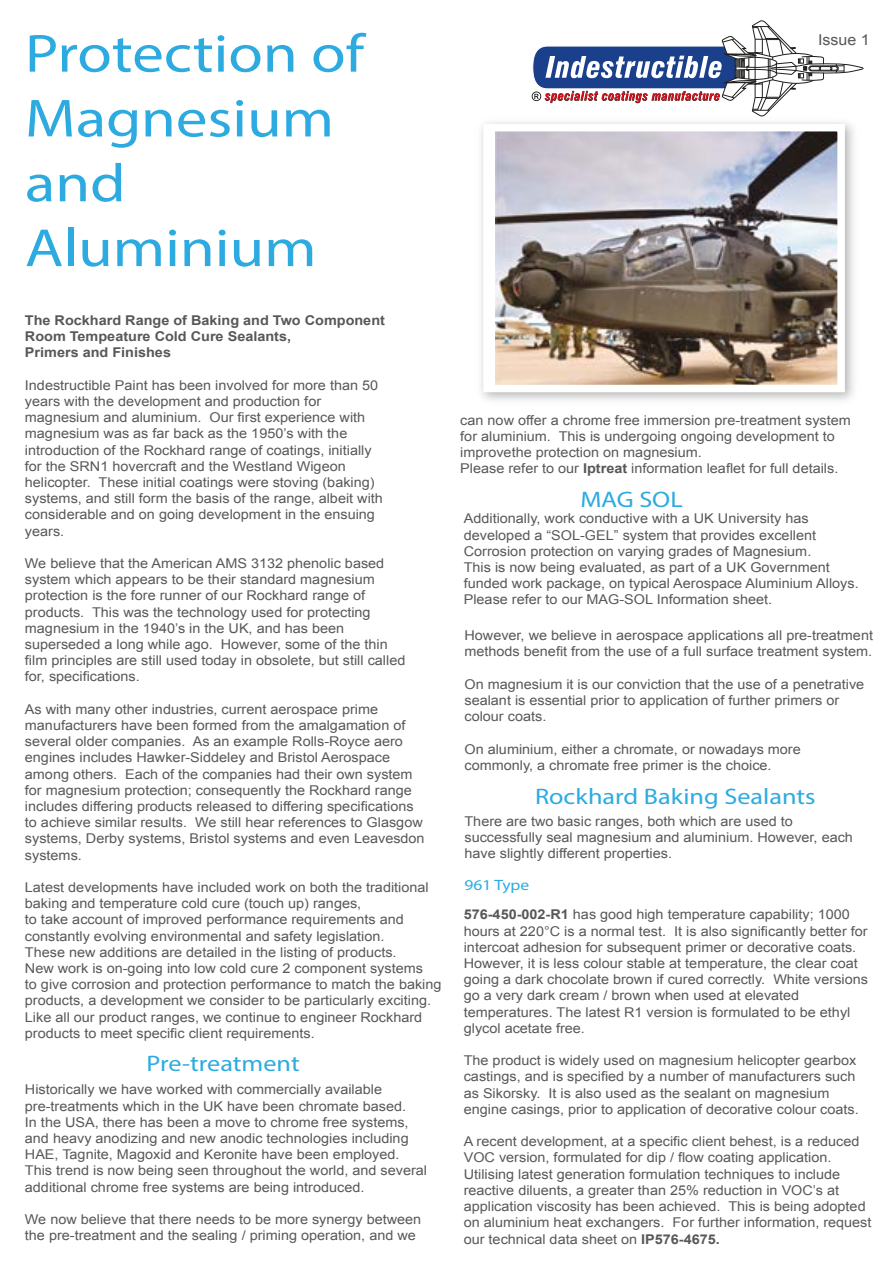
<style>
.page{position:relative;width:893px;height:1263px;background:#fff}
.page>*{position:absolute;margin:0;border:0;box-sizing:border-box;transform-origin:0 0}
.t1{font:54px/64.8px "Myriad Pro";color:#2dabe0;scale:1.16 1}
.t2{font:22.5px "Myriad Pro";color:#2dabe0;scale:1.16 1}
.t3{font:15px "Myriad Pro";color:#2dabe0;scale:1.16 1}
.t4{font:15px "Arial";color:#585857;scale:1.07 1}
.t5{font:13.5px/16.2px "Arial";color:#585857;scale:1.07 1}
.t6{font:700 13.5px/16.2px "Arial";color:#585857;scale:1.07 1}
.s1{font-weight:700}
</style>
<div class="page">
<svg style="left:532px;top:20px;width:331px;height:85px"></svg>
<img style="left:481px;top:105px;width:373px;height:296px">
<img style="left:495px;top:133px;width:341px;height:250px">
<div style="left:483px;top:124px;width:362px;height:268px;border:8px solid #fff"></div>
<h1 class="t1" style="left:25px;top:20px;width:294px">Protection of<br>Magnesium and<br>Aluminium</h1>
<p class="t6" style="left:25px;top:312px;width:338px">The Rockhard Range of Baking and Two Component<br>Room Tempeature Cold Cure Sealants,<br>Primers and Finishes</p>
<p class="t5" style="left:25px;top:377px;width:336px">Indestructible Paint has been involved for more than 50 years with the development and production for magnesium and aluminium. Our first experience with magnesium was as far back as the 1950’s with the introduction of the Rockhard range of coatings, initially for the SRN1 hovercraft and the Westland Wigeon helicopter. These initial coatings were stoving (baking) systems, and still form the basis of the range, albeit with considerable and on going development in the ensuing years.</p>
<p class="t5" style="left:25px;top:555px;width:357px">We believe that the American AMS 3132 phenolic based system which appears to be their standard magnesium protection is the fore runner of our Rockhard range of products. This was the technology used for protecting magnesium in the 1940’s in the UK, and has been superseded a long while ago. However, some of the thin film principles are still used today in obsolete, but still called for, specifications.</p>
<p class="t5" style="left:25px;top:701px;width:375px">As with many other industries, current aerospace prime manufacturers have been formed from the amalgamation of several older companies. As an example Rolls-Royce aero engines includes Hawker-Siddeley and Bristol Aerospace among others. Each of the companies had their own system for magnesium protection; consequently the Rockhard range includes differing products released to differing specifications to achieve similar results. We still hear references to Glasgow systems, Derby systems, Bristol systems and even Leavesdon systems.</p>
<p class="t5" style="left:25px;top:879px;width:391px">Latest developments have included work on both the traditional baking and temperature cold cure (touch up) ranges,<br>to take account of improved performance requirements and constantly evolving environmental and safety legislation.<br>These new additions are detailed in the listing of products.<br>New work is on-going into low cold cure 2 component systems<br>to give corrosion and protection performance to match the baking products, a development we consider to be particularly exciting.<br>Like all our product ranges, we continue to engineer Rockhard products to meet specific client requirements.</p>
<h2 class="t2" style="left:147px;top:1050px;width:134px">Pre-treatment</h2>
<p class="t5" style="left:25px;top:1081px;width:377px">Historically we have worked with commercially available pre-treatments which in the UK have been chromate based.<br>In the USA, there has been a move to chrome free systems, and heavy anodizing and new anodic technologies including HAE, Tagnite, Magoxid and Keronite have been employed.<br>This trend is now being seen throughout the world, and several additional chrome free systems are being introduced.</p>
<p class="t5" style="left:25px;top:1211px;width:372px">We now believe that there needs to be more synergy between the pre-treatment and the sealing / priming operation, and we</p>
<p class="t4" style="left:818px;top:29px;width:50px">Issue 1</p>
<p class="t5" style="left:460px;top:412px;width:367px">can now offer a chrome free immersion pre-treatment system for aluminium. This is undergoing ongoing development to improvethe protection on magnesium.<br>Please refer to our <span class="s1">Iptreat</span> information leaflet for full details.</p>
<h2 class="t2" style="left:580px;top:486px;width:90px">MAG SOL</h2>
<p class="t5" style="left:464px;top:511px;width:371px">Additionally, work conductive with a UK University has developed a “SOL-GEL” system that provides excellent Corrosion protection on varying grades of Magnesium.<br>This is now being evaluated, as part of a UK Government funded work package, on typical Aerospace Aluminium Alloys.<br>Please refer to our MAG-SOL Information sheet.</p>
<p class="t5" style="left:464px;top:627px;width:383px">However, we believe in aerospace applications all pre-treatment methods benefit from the use of a full surface treatment system.</p>
<p class="t5" style="left:464px;top:676px;width:375px">On magnesium it is our conviction that the use of a penetrative sealant is essential prior to application of further primers or colour coats.</p>
<p class="t5" style="left:464px;top:741px;width:316px">On aluminium, either a chromate, or nowadays more commonly, a chromate free primer is the choice.</p>
<h2 class="t2" style="left:535px;top:782px;width:243px">Rockhard Baking Sealants</h2>
<p class="t5" style="left:464px;top:813px;width:365px">There are two basic ranges, both which are used to successfully seal magnesium and aluminium. However, each have slightly different properties.</p>
<p class="t3" style="left:464px;top:876px;width:57px">961 Type</p>
<p class="t5" style="left:464px;top:907px;width:379px"><span class="s1">576-450-002-R1</span> has good high temperature capability; 1000 hours at 220°C is a normal test. It is also significantly better for intercoat adhesion for subsequent primer or decorative coats.<br>However, it is less colour stable at temperature, the clear coat going a dark chocolate brown if cured correctly. White versions go a very dark cream / brown when used at elevated temperatures. The latest R1 version is formulated to be ethyl glycol acetate free.</p>
<p class="t5" style="left:464px;top:1052px;width:371px">The product is widely used on magnesium helicopter gearbox castings, and is specified by a number of manufacturers such as Sikorsky. It is also used as the sealant on magnesium engine casings, prior to application of decorative colour coats.</p>
<p class="t5" style="left:464px;top:1133px;width:383px">A recent development, at a specific client behest, is a reduced VOC version, formulated for dip / flow coating application.<br>Utilising latest generation formulation techniques to include reactive diluents, a greater than 25% reduction in VOC’s at application viscosity has been achieved. This is being adopted on aluminium heat exchangers. For further information, request our technical data sheet on <span class="s1">IP576-4675.</span></p>
</div>
